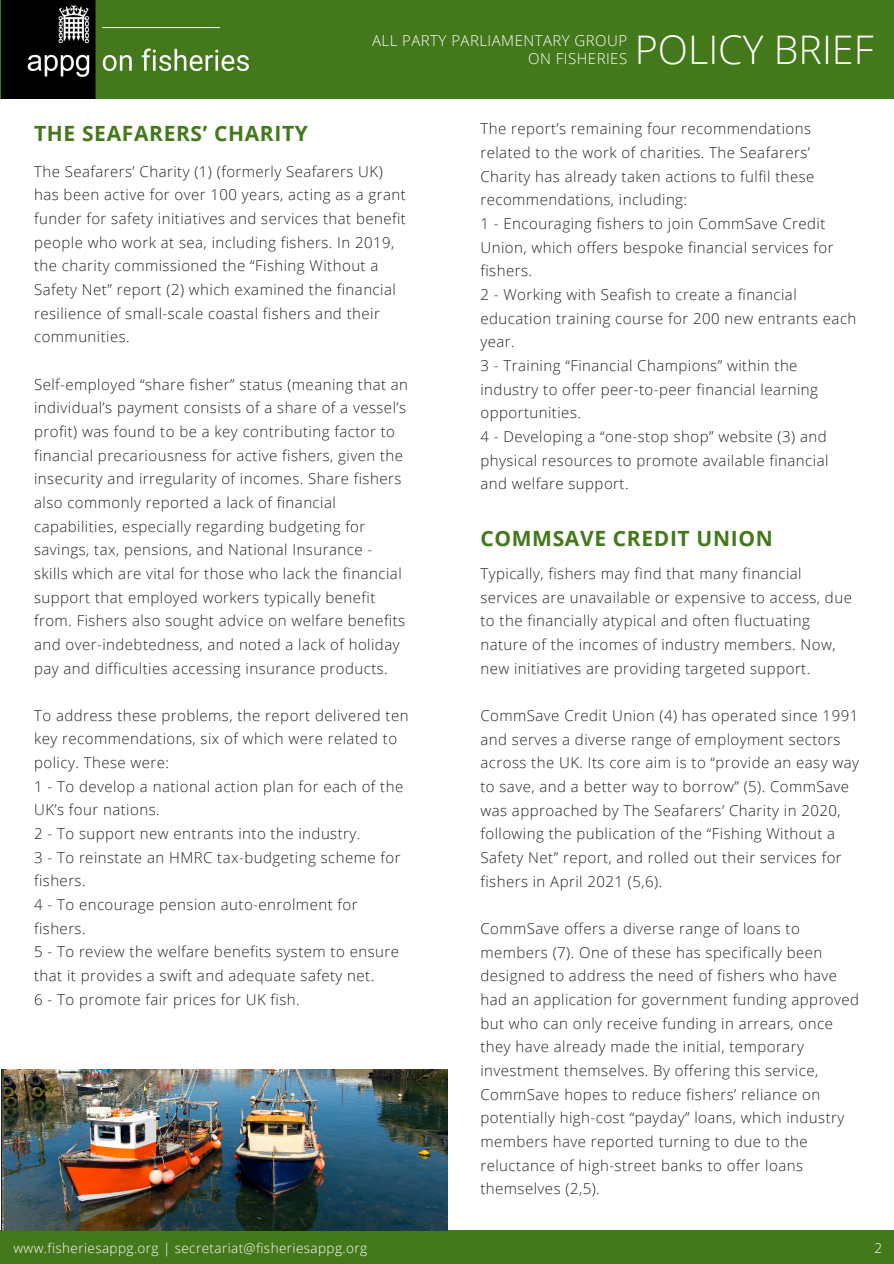
<style>
.page{position:relative;width:894px;height:1264px;background:#fff}
.page>*{position:absolute;margin:0;border:0;box-sizing:border-box;transform-origin:0 0}
.t1{font:300 39.45px "Open Sans";color:#fff}
.t2{font:700 21px "Open Sans";letter-spacing:.03em;color:#43781b}
.t3{font:300 15px/23.7px "Open Sans";letter-spacing:.03em;color:#222}
.t4{font:300 15px "Open Sans";letter-spacing:.03em;color:#fff}
.t5{font:300 13.5px "Open Sans";letter-spacing:.03em;color:#fff}
</style>
<div class="page">
<div style="left:0;top:1230px;width:893px;height:33px;background:#43781b"></div>
<div style="left:0;top:0;width:893px;height:98px;background:#43781b"></div>
<img style="left:1px;top:0;width:248px;height:98px">
<img style="left:4px;top:1069px;width:443px;height:161px">
<p class="t4" style="left:372px;top:30px;width:256px">ALL PARTY PARLIAMENTARY GROUP</p>
<p class="t4" style="left:528px;top:48px;width:100px">ON FISHERIES</p>
<p class="t1" style="left:634px;top:22px;width:240px">POLICY BRIEF</p>
<p class="t2" style="left:34px;top:119px;width:275px">THE SEAFARERS’ CHARITY</p>
<p class="t3" style="left:34px;top:159px;width:373px">The Seafarers’ Charity (1) (formerly Seafarers UK) has been active for over 100 years, acting as a grant funder for safety initiatives and services that benefit people who work at sea, including fishers. In 2019, the charity commissioned the “Fishing Without a Safety Net” report (2) which examined the financial resilience of small-scale coastal fishers and their communities.</p>
<p class="t3" style="left:34px;top:372px;width:375px">Self-employed “share fisher” status (meaning that an individual’s payment consists of a share of a vessel’s profit) was found to be a key contributing factor to financial precariousness for active fishers, given the insecurity and irregularity of incomes. Share fishers also commonly reported a lack of financial capabilities, especially regarding budgeting for savings, tax, pensions, and National Insurance - skills which are vital for those who lack the financial support that employed workers typically benefit from. Fishers also sought advice on welfare benefits and over-indebtedness, and noted a lack of holiday pay and difficulties accessing insurance products.</p>
<p class="t3" style="left:34px;top:703px;width:376px">To address these problems, the report delivered ten key recommendations, six of which were related to policy. These were:</p>
<p class="t3" style="left:34px;top:774px;width:370px">1 - To develop a national action plan for each of the<br>UK’s four nations.</p>
<p class="t3" style="left:34px;top:821px;width:328px">2 - To support new entrants into the industry.</p>
<p class="t3" style="left:34px;top:845px;width:368px">3 - To reinstate an HMRC tax-budgeting scheme for fishers.</p>
<p class="t3" style="left:34px;top:892px;width:325px">4 - To encourage pension auto-enrolment for fishers.</p>
<p class="t3" style="left:34px;top:939px;width:366px">5 - To review the welfare benefits system to ensure that it provides a swift and adequate safety net.</p>
<p class="t3" style="left:34px;top:987px;width:267px">6 - To promote fair prices for UK fish.</p>
<p class="t5" style="left:13px;top:1238px;width:355px">www.fisheriesappg.org | secretariat@fisheriesappg.org</p>
<p class="t3" style="left:480px;top:117px;width:335px">The report’s remaining four recommendations related to the work of charities. The Seafarers’ Charity has already taken actions to fulfil these recommendations, including:</p>
<p class="t3" style="left:480px;top:211px;width:354px">1 - Encouraging fishers to join CommSave Credit<br>Union, which offers bespoke financial services for fishers.</p>
<p class="t3" style="left:480px;top:282px;width:377px">2 - Working with Seafish to create a financial education training course for 200 new entrants each year.</p>
<p class="t3" style="left:480px;top:353px;width:339px">3 - Training “Financial Champions” within the industry to offer peer-to-peer financial learning opportunities.</p>
<p class="t3" style="left:480px;top:424px;width:349px;text-align:justify">4 - Developing a “one-stop shop” website (3) and physical resources to promote available financial and welfare support.</p>
<p class="t2" style="left:480px;top:523px;width:294px">COMMSAVE CREDIT UNION</p>
<p class="t3" style="left:480px;top:561px;width:373px">Typically, fishers may find that many financial services are unavailable or expensive to access, due to the financially atypical and often fluctuating nature of the incomes of industry members. Now, new initiatives are providing targeted support.</p>
<p class="t3" style="left:480px;top:703px;width:380px">CommSave Credit Union (4) has operated since 1991 and serves a diverse range of employment sectors across the UK. Its core aim is to “provide an easy way to save, and a better way to borrow” (5). CommSave was approached by The Seafarers’ Charity in 2020, following the publication of the “Fishing Without a Safety Net” report, and rolled out their services for fishers in April 2021 (5,6).</p>
<p class="t3" style="left:480px;top:916px;width:380px">CommSave offers a diverse range of loans to members (7). One of these has specifically been designed to address the need of fishers who have had an application for government funding approved but who can only receive funding in arrears, once they have already made the initial, temporary investment themselves. By offering this service, CommSave hopes to reduce fishers’ reliance on potentially high-cost “payday” loans, which industry members have reported turning to due to the reluctance of high-street banks to offer loans themselves (2,5).</p>
<p class="t5" style="left:874px;top:1238px;width:9px">2</p>
</div>
